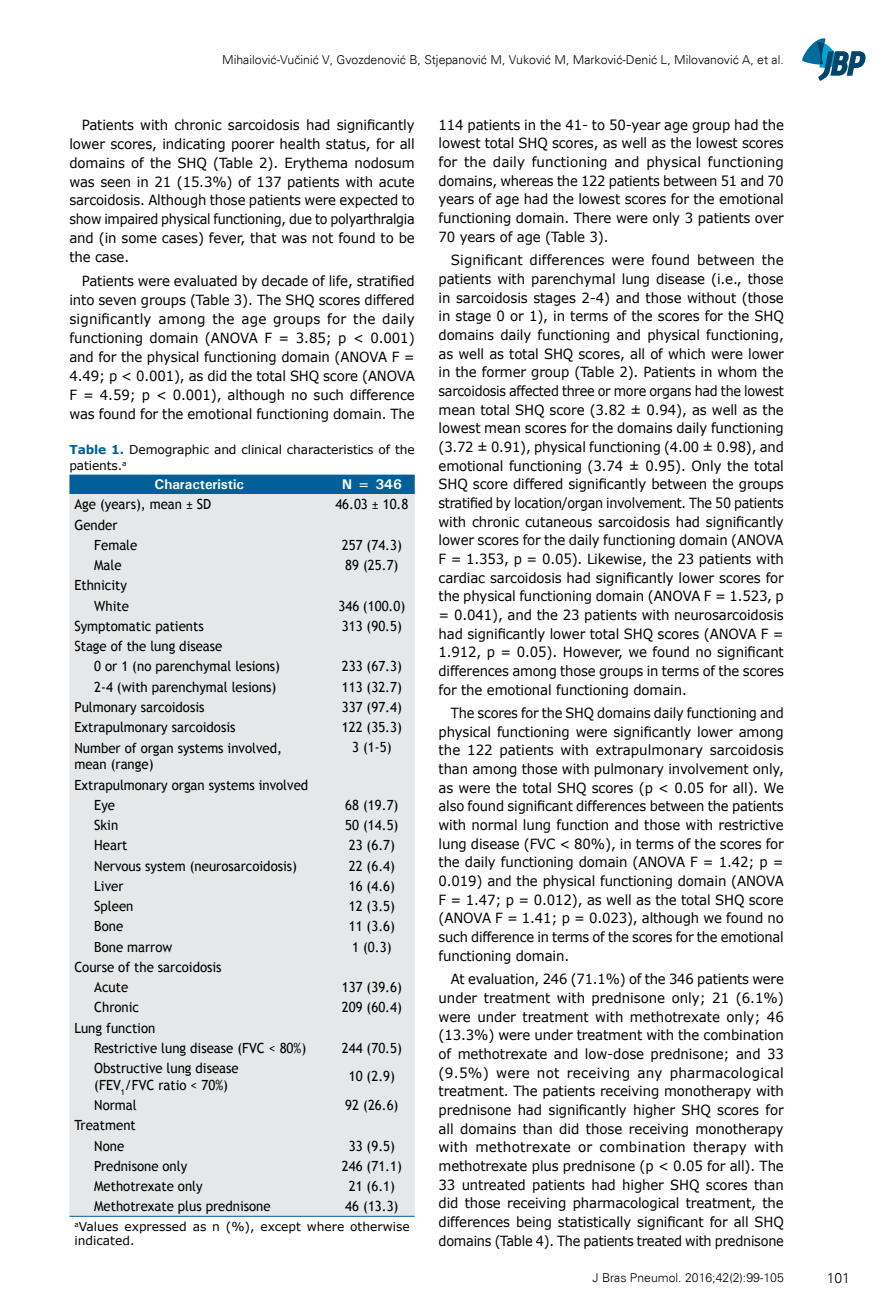
<style>
.page{position:relative;width:893px;height:1315px;background:#fff}
.page>*{position:absolute;margin:0;border:0;box-sizing:border-box;transform-origin:0 0}
.t1{font:14px/18.7px "Verdana";letter-spacing:-.01em;color:#000;text-align:justify;scale:.96 1}
.t2{font:14px/18.9px "Verdana";letter-spacing:-.01em;color:#000;text-align:justify;scale:.95 1}
.t3{font:14px/20.3px "Trebuchet MS";color:#000;scale:.94 1}
.t4{font:14px/18.7px "Verdana";letter-spacing:-.01em;color:#000;text-align:justify;scale:.94 1}
.t5{font:14px/18.7px "Verdana";letter-spacing:-.01em;color:#000;text-align:justify;scale:.93 1}
.t6{font:700 14px "Univers";color:#fff}
.t7{font:300 14px "Univers";color:#000}
.t8{font:300 12.25px "Univers";color:#000}
.t9{font:12.25px/15.8px "Verdana";letter-spacing:-.01em;color:#000}
.s1{font-weight:700;color:#01609a}
</style>
<div class="page">
<svg style="left:802px;top:38px;width:64px;height:43px"></svg>
<div style="left:69px;top:474px;width:346px;height:20px;background:#01609a"></div>
<div style="left:69px;top:494px;width:346px;height:721px;background:#e6e7e8"></div>
<hr style="left:69px;top:1215px;width:260px;height:1px;background:#01609a">
<hr style="left:329px;top:1215px;width:86px;height:1px;background:#01609a">
<p class="t8" style="left:222px;top:52px;width:563px">Mihailović-Vučinić V, Gvozdenović B, Stjepanović M, Vuković M, Marković-Denić L, Milovanović A, et al.</p>
<p class="t2" style="left:69px;top:115px;width:365px;text-indent:12px">Patients with chronic sarcoidosis had significantly lower scores, indicating poorer health status, for all domains of the SHQ (Table 2). Erythema nodosum was seen in 21 (15.3%) of 137 patients with acute sarcoidosis. Although those patients were expected to show impaired physical functioning, due to polyarthralgia and (in some cases) fever, that was not found to be the case.</p>
<p class="t2" style="left:69px;top:271px;width:365px;text-indent:12px">Patients were evaluated by decade of life, stratified into seven groups (Table 3). The SHQ scores differed significantly among the age groups for the daily functioning domain (ANOVA F = 3.85; p &lt; 0.001) and for the physical functioning domain (ANOVA F = 4.49; p &lt; 0.001), as did the total SHQ score (ANOVA F = 4.59; p &lt; 0.001), although no such difference was found for the emotional functioning domain. The</p>
<p class="t9" style="left:69px;top:441px;width:347px"><span class="s1">Table 1.</span> Demographic and clinical characteristics of the patients.<sup>a</sup></p>
<p class="t6" style="left:155px;top:476px;width:91px">Characteristic</p>
<p class="t6" style="left:342px;top:476px;width:61px">N = 346</p>
<p class="t3" style="left:74px;top:494px;width:147px">Age (years), mean ± SD</p>
<p class="t3" style="left:335px;top:494px;width:79px">46.03 ± 10.8</p>
<p class="t3" style="left:94px;top:515px;width:47px;text-indent:-20px">Gender<br>Female</p>
<p class="t3" style="left:342px;top:535px;width:65px">257 (74.3)</p>
<p class="t3" style="left:94px;top:555px;width:31px">Male</p>
<p class="t3" style="left:345px;top:555px;width:58px">89 (25.7)</p>
<p class="t3" style="left:74px;top:575px;width:59px;text-align:right">Ethnicity<br>White</p>
<p class="t3" style="left:339px;top:596px;width:72px">346 (100.0)</p>
<p class="t3" style="left:74px;top:616px;width:139px">Symptomatic patients</p>
<p class="t3" style="left:342px;top:616px;width:65px">313 (90.5)</p>
<p class="t3" style="left:94px;top:636px;width:199px;text-indent:-20px">Stage of the lung disease<br>0 or 1 (no parenchymal lesions)</p>
<p class="t3" style="left:342px;top:656px;width:65px">233 (67.3)</p>
<p class="t3" style="left:94px;top:677px;width:195px">2-4 (with parenchymal lesions)</p>
<p class="t3" style="left:342px;top:677px;width:65px">113 (32.7)</p>
<p class="t3" style="left:74px;top:697px;width:140px">Pulmonary sarcoidosis</p>
<p class="t3" style="left:342px;top:697px;width:65px">337 (97.4)</p>
<p class="t3" style="left:74px;top:717px;width:173px">Extrapulmonary sarcoidosis</p>
<p class="t3" style="left:342px;top:717px;width:65px">122 (35.3)</p>
<p class="t3" style="left:74px;top:739px;width:222px;line-height:16.8px">Number of organ systems involved, mean (range)</p>
<p class="t3" style="left:352px;top:737px;width:43px">3 (1-5)</p>
<p class="t3" style="left:94px;top:774px;width:229px;text-indent:-20px">Extrapulmonary organ systems involved<br>Eye</p>
<p class="t3" style="left:345px;top:795px;width:58px">68 (19.7)</p>
<p class="t3" style="left:94px;top:815px;width:27px">Skin</p>
<p class="t3" style="left:345px;top:815px;width:58px">50 (14.5)</p>
<p class="t3" style="left:94px;top:835px;width:37px">Heart</p>
<p class="t3" style="left:349px;top:835px;width:51px">23 (6.7)</p>
<p class="t3" style="left:94px;top:855px;width:217px">Nervous system (neurosarcoidosis)</p>
<p class="t3" style="left:349px;top:855px;width:51px">22 (6.4)</p>
<p class="t3" style="left:94px;top:876px;width:33px">Liver</p>
<p class="t3" style="left:349px;top:876px;width:51px">16 (4.6)</p>
<p class="t3" style="left:94px;top:896px;width:43px">Spleen</p>
<p class="t3" style="left:349px;top:896px;width:51px">12 (3.5)</p>
<p class="t3" style="left:94px;top:916px;width:32px">Bone</p>
<p class="t3" style="left:349px;top:916px;width:51px">11 (3.6)</p>
<p class="t3" style="left:94px;top:936px;width:85px">Bone marrow</p>
<p class="t3" style="left:352px;top:936px;width:43px">1 (0.3)</p>
<p class="t3" style="left:94px;top:957px;width:137px;text-indent:-20px">Course of the sarcoidosis<br>Acute</p>
<p class="t3" style="left:342px;top:977px;width:65px">137 (39.6)</p>
<p class="t3" style="left:94px;top:997px;width:49px">Chronic</p>
<p class="t3" style="left:342px;top:997px;width:65px">209 (60.4)</p>
<p class="t3" style="left:94px;top:1017px;width:227px;text-indent:-20px">Lung function<br>Restrictive lung disease (FVC &lt; 80%)</p>
<p class="t3" style="left:342px;top:1038px;width:65px">244 (70.5)</p>
<p class="t3" style="left:94px;top:1060px;width:155px;line-height:16.8px">Obstructive lung disease (FEV<sub>1</sub>/FVC ratio &lt; 70%)</p>
<p class="t3" style="left:349px;top:1066px;width:51px">10 (2.9)</p>
<p class="t3" style="left:94px;top:1095px;width:47px">Normal</p>
<p class="t3" style="left:345px;top:1095px;width:58px">92 (26.6)</p>
<p class="t3" style="left:74px;top:1115px;width:67px;text-align:center">Treatment<br>None</p>
<p class="t3" style="left:349px;top:1135px;width:51px">33 (9.5)</p>
<p class="t3" style="left:94px;top:1156px;width:100px">Prednisone only</p>
<p class="t3" style="left:342px;top:1156px;width:65px">246 (71.1)</p>
<p class="t3" style="left:94px;top:1176px;width:117px">Methotrexate only</p>
<p class="t3" style="left:349px;top:1176px;width:51px">21 (6.1)</p>
<p class="t3" style="left:94px;top:1196px;width:189px">Methotrexate plus prednisone</p>
<p class="t3" style="left:345px;top:1196px;width:58px">46 (13.3)</p>
<p class="t9" style="left:74px;top:1218px;width:337px;line-height:14.7px"><sup>a</sup>Values expressed as n (%), except where otherwise indicated.</p>
<p class="t2" style="left:439px;top:115px;width:365px">114 patients in the 41- to 50-year age group had the lowest total SHQ scores, as well as the lowest scores for the daily functioning and physical functioning domains, whereas the 122 patients between 51 and 70 years of age had the lowest scores for the emotional functioning domain. There were only 3 patients over 70 years of age (Table 3).</p>
<p class="t1" style="left:439px;top:251px;width:361px;text-indent:12px">Significant differences were found between the patients with parenchymal lung disease (i.e., those in sarcoidosis stages 2-4) and those without (those in stage 0 or 1), in terms of the scores for the SHQ domains daily functioning and physical functioning, as well as total SHQ scores, all of which were lower in the former group (Table 2). Patients in whom the sarcoidosis affected three or more organs had the lowest mean total SHQ score (3.82 ± 0.94), as well as the lowest mean scores for the domains daily functioning (3.72 ± 0.91), physical functioning (4.00 ± 0.98), and emotional functioning (3.74 ± 0.95). Only the total SHQ score differed significantly between the groups stratified by location/organ involvement. The 50 patients with chronic cutaneous sarcoidosis had significantly lower scores for the daily functioning domain (ANOVA F = 1.353, p = 0.05). Likewise, the 23 patients with cardiac sarcoidosis had significantly lower scores for the physical functioning domain (ANOVA F = 1.523, p = 0.041), and the 23 patients with neurosarcoidosis had significantly lower total SHQ scores (ANOVA F = 1.912, p = 0.05). However, we found no significant differences among those groups in terms of the scores for the emotional functioning domain.</p>
<p class="t5" style="left:439px;top:703px;width:373px;text-indent:12px">The scores for the SHQ domains daily functioning and physical functioning were significantly lower among the 122 patients with extrapulmonary sarcoidosis than among those with pulmonary involvement only, as were the total SHQ scores (p &lt; 0.05 for all). We also found significant differences between the patients with normal lung function and those with restrictive lung disease (FVC &lt; 80%), in terms of the scores for the daily functioning domain (ANOVA F = 1.42; p = 0.019) and the physical functioning domain (ANOVA F = 1.47; p = 0.012), as well as the total SHQ score (ANOVA F = 1.41; p = 0.023), although we found no such difference in terms of the scores for the emotional functioning domain.</p>
<p class="t4" style="left:439px;top:969px;width:369px;text-indent:12px">At evaluation, 246 (71.1%) of the 346 patients were under treatment with prednisone only; 21 (6.1%) were under treatment with methotrexate only; 46 (13.3%) were under treatment with the combination of methotrexate and low-dose prednisone; and 33 (9.5%) were not receiving any pharmacological treatment. The patients receiving monotherapy with prednisone had significantly higher SHQ scores for all domains than did those receiving monotherapy with methotrexate or combination therapy with methotrexate plus prednisone (p &lt; 0.05 for all). The 33 untreated patients had higher SHQ scores than did those receiving pharmacological treatment, the differences being statistically significant for all SHQ domains (Table 4). The patients treated with prednisone</p>
<p class="t8" style="left:592px;top:1270px;width:193px">J Bras Pneumol. 2016;42(2):99-105</p>
<p class="t7" style="left:827px;top:1269px;width:25px">101</p>
</div>
